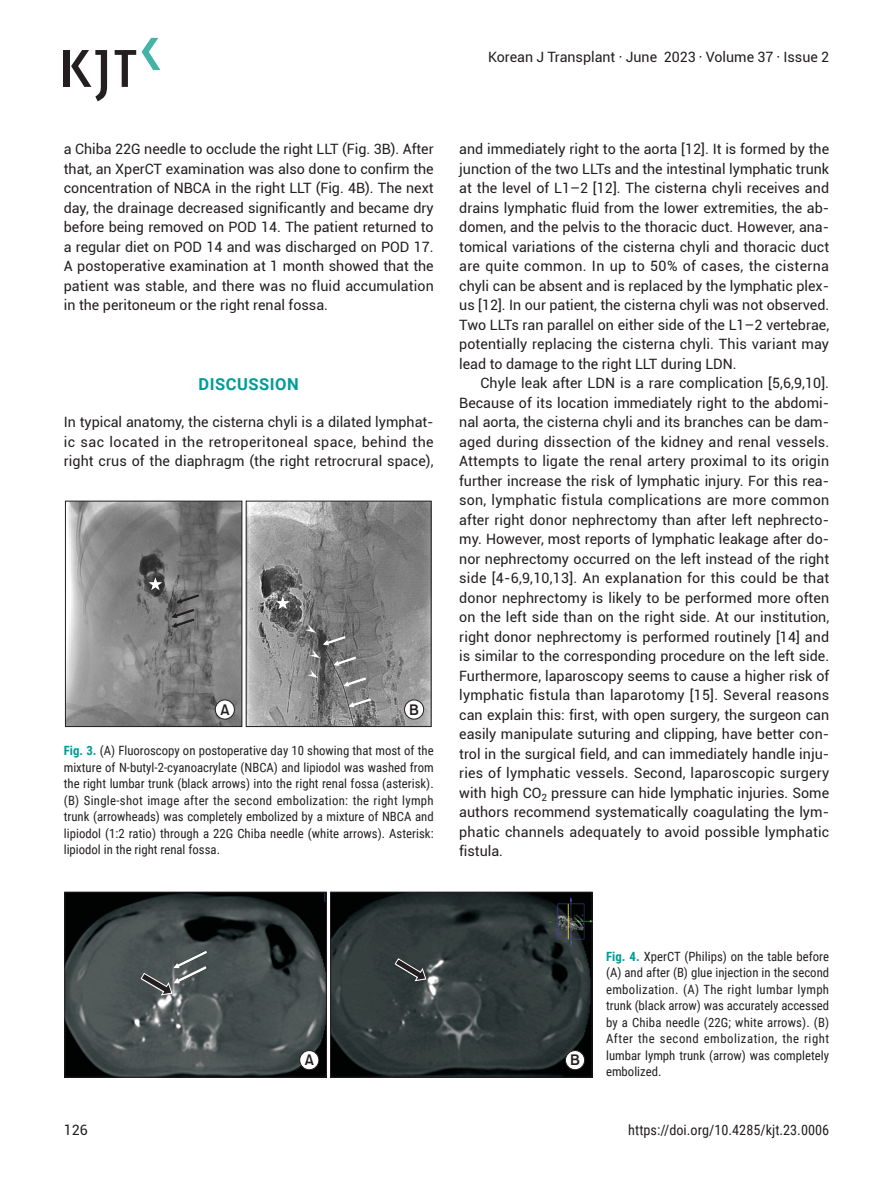
<style>
.page{position:relative;width:893px;height:1191px;background:#fff}
.page>*{position:absolute;margin:0;border:0;box-sizing:border-box;transform-origin:0 0}
.t1{font:700 16.5px "Roboto";letter-spacing:.03em;color:#009c97}
.t2{font:15px "Gothic 725 BT Bold A";color:#231f20}
.t3{font:14.25px/19.5px "Roboto";letter-spacing:.005em;color:#231f20;text-align:justify}
.t4{font:14.25px "Roboto Condensed";color:#231f20}
.t5{font:12.75px/16.5px "Roboto Condensed";color:#231f20;text-align:justify}
.s1{font-weight:700;color:#009c97}
</style>
<div class="page">
<svg style="left:115px;top:50px;width:21px;height:37px"></svg>
<svg style="left:71px;top:50px;width:36px;height:51px"></svg>
<div style="left:64px;top:50px;width:6px;height:37px;background:#231f20"></div>
<svg style="left:142px;top:38px;width:18px;height:32px"></svg>
<svg style="left:65px;top:500px;width:367px;height:227px;background:#888"></svg>
<div style="left:215px;top:700px;width:19px;height:19px;background:#fff;border-radius:50%"></div>
<div style="left:215px;top:699px;width:20px;height:20px;border:1px solid #231f20;border-radius:50%"></div>
<div style="left:404px;top:700px;width:20px;height:19px;background:#fff;border-radius:50%"></div>
<div style="left:404px;top:699px;width:20px;height:20px;border:1px solid #231f20;border-radius:50%"></div>
<svg style="left:64px;top:891px;width:529px;height:186px;background:#3b4243"></svg>
<svg style="left:394px;top:957px;width:33px;height:24px"></svg>
<svg style="left:140px;top:949px;width:69px;height:47px;background:#5a6161"></svg>
<p class="t3" style="left:488px;top:47px;width:343px">Korean J Transplant · June 2023 · Volume 37 · Issue 2</p>
<p class="t3" style="left:64px;top:139px;width:371px">a Chiba 22G needle to occlude the right LLT (Fig. 3B). After that, an XperCT examination was also done to confirm the concentration of NBCA in the right LLT (Fig. 4B). The next day, the drainage decreased significantly and became dry before being removed on POD 14. The patient returned to a regular diet on POD 14 and was discharged on POD 17.<br>A postoperative examination at 1 month showed that the patient was stable, and there was no fluid accumulation in the peritoneum or the right renal fossa.</p>
<p class="t1" style="left:199px;top:372px;width:102px">DISCUSSION</p>
<p class="t3" style="left:64px;top:412px;width:371px">In typical anatomy, the cisterna chyli is a dilated lymphat&shy;ic sac located in the retroperitoneal space, behind the right crus of the diaphragm (the right retrocrural space),</p>
<p class="t2" style="left:220px;top:701px;width:11px">A</p>
<p class="t2" style="left:409px;top:701px;width:11px">B</p>
<p class="t5" style="left:64px;top:742px;width:371px"><span class="s1">Fig. 3.</span> (A) Fluoroscopy on postoperative day 10 showing that most of the mixture of N-butyl-2-cyanoacrylate (NBCA) and lipiodol was washed from the right lumbar trunk (black arrows) into the right renal fossa (asterisk). (B) Single-shot image after the second embolization: the right lymph trunk (arrowheads) was completely embolized by a mixture of NBCA and lipiodol (1:2 ratio) through a 22G Chiba needle (white arrows). Asterisk: lipiodol in the right renal fossa.</p>
<p class="t3" style="left:459px;top:139px;width:371px">and immediately right to the aorta [12]. It is formed by the junction of the two LLTs and the intestinal lymphatic trunk at the level of L1–2 [12]. The cisterna chyli receives and drains lymphatic fluid from the lower extremities, the ab&shy;domen, and the pelvis to the thoracic duct. However, ana&shy;tomical variations of the cisterna chyli and thoracic duct are quite common. In up to 50% of cases, the cisterna chyli can be absent and is replaced by the lymphatic plex&shy;us [12]. In our patient, the cisterna chyli was not observed.<br>Two LLTs ran parallel on either side of the L1–2 vertebrae, potentially replacing the cisterna chyli. This variant may lead to damage to the right LLT during LDN.</p>
<p class="t3" style="left:459px;top:373px;width:372px;text-indent:21px">Chyle leak after LDN is a rare complication [5,6,9,10].<br>Because of its location immediately right to the abdomi&shy;nal aorta, the cisterna chyli and its branches can be dam&shy;aged during dissection of the kidney and renal vessels.<br>Attempts to ligate the renal artery proximal to its origin further increase the risk of lymphatic injury. For this rea&shy;son, lymphatic fistula complications are more common after right donor nephrectomy than after left nephrecto&shy;my. However, most reports of lymphatic leakage after do&shy;nor nephrectomy occurred on the left instead of the right side [4-6,9,10,13]. An explanation for this could be that donor nephrectomy is likely to be performed more often on the left side than on the right side. At our institution, right donor nephrectomy is performed routinely [14] and is similar to the corresponding procedure on the left side.<br>Furthermore, laparoscopy seems to cause a higher risk of lymphatic fistula than laparotomy [15]. Several reasons can explain this: first, with open surgery, the surgeon can easily manipulate suturing and clipping, have better con&shy;trol in the surgical field, and can immediately handle inju&shy;ries of lymphatic vessels. Second, laparoscopic surgery with high CO<sub>2</sub> pressure can hide lymphatic injuries. Some authors recommend systematically coagulating the lym&shy;phatic channels adequately to avoid possible lymphatic fistula.</p>
<p class="t2" style="left:305px;top:1051px;width:11px">A</p>
<p class="t2" style="left:570px;top:1051px;width:11px">B</p>
<p class="t5" style="left:606px;top:947px;width:225px"><span class="s1">Fig. 4.</span> XperCT (Philips) on the table before (A) and after (B) glue injection in the second embolization. (A) The right lumbar lymph trunk (black arrow) was accurately accessed by a Chiba needle (22G; white arrows). (B)<br>After the second embolization, the right lumbar lymph trunk (arrow) was completely embolized.</p>
<p class="t3" style="left:64px;top:1119px;width:26px">126</p>
<p class="t4" style="left:628px;top:1119px;width:202px">https://doi.org/10.4285/kjt.23.0006</p>
</div>
